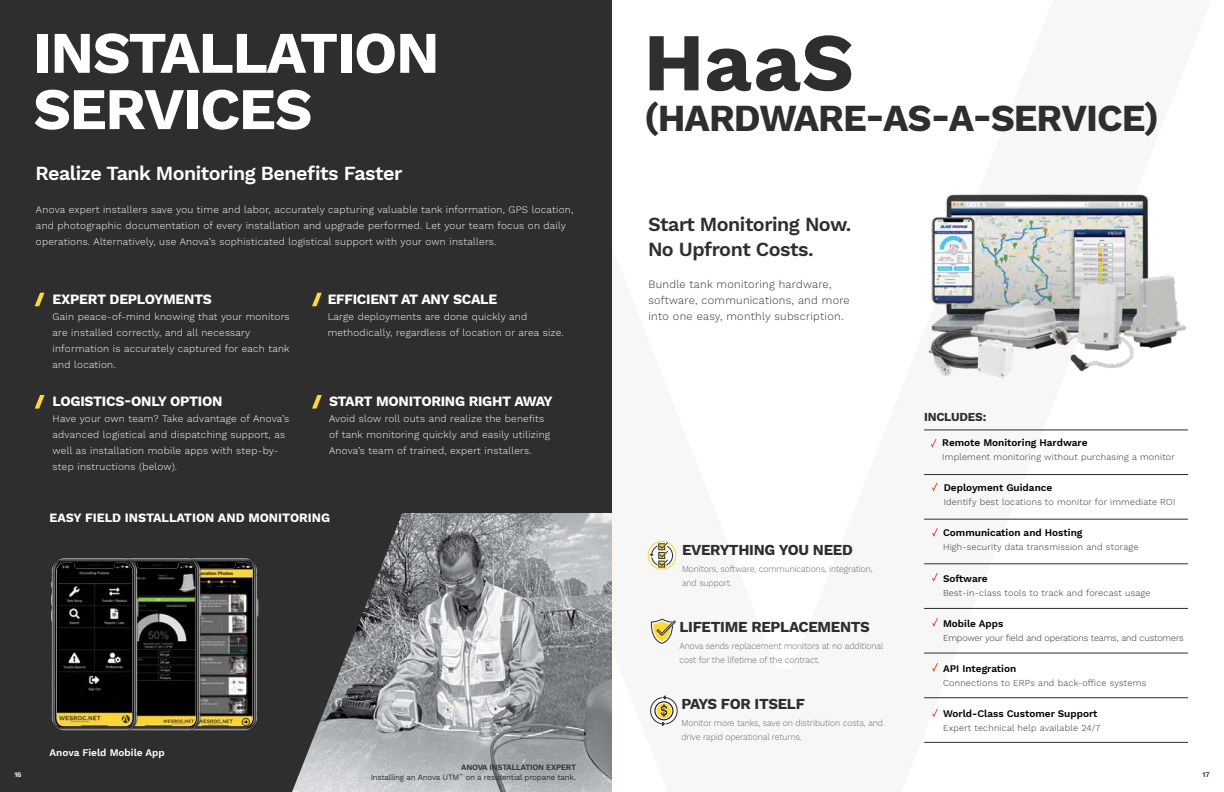
<style>
.page{position:relative;width:1224px;height:792px;background:#fff}
.page>*{position:absolute;margin:0;border:0;box-sizing:border-box;transform-origin:0 0}
.t1{font:700 82.1px "Work Sans";color:#2e2e2f}
.t2{font:700 58.9px/56.3px "Work Sans";letter-spacing:-.025em;color:#fff}
.t3{font:700 37.5px "Work Sans";letter-spacing:-.025em;color:#2e2e2f}
.t4{font:600 19.7px "Work Sans";letter-spacing:-.025em;color:#fff}
.t5{font:600 19.7px/25px "Work Sans";letter-spacing:-.025em;color:#2e2e2f}
.t6{font:700 15px "Work Sans";letter-spacing:-.02em;color:#2e2e2f}
.t7{font:700 14px "Work Sans";letter-spacing:-.02em;color:#fff}
.t8{font:700 12.5px "Work Sans";color:#fff}
.t9{font:700 12px "Work Sans";letter-spacing:-.02em;color:#2e2e2f}
.t10{font:300 11px/16px "Work Sans";letter-spacing:.025em;color:#2e2e2f}
.t11{font:300 10px/16px "Work Sans";letter-spacing:.025em;color:#fff}
.t12{font:600 10px "Work Sans";color:#000}
.t13{font:600 10px "Work Sans";color:#fff}
.t14{font:300 9px "Work Sans";letter-spacing:.025em;color:#2e2e2f}
.t15{font:300 9px/14px "Work Sans";letter-spacing:-.01em;color:#67686b;scale:.95 1}
.t16{font:300 9px "Work Sans";letter-spacing:-.01em;color:#2e2e2f}
.t17{font:8px/10px "Work Sans";letter-spacing:-.03em;color:#2e2e2f;text-align:right}
.t18{font:600 7px "Work Sans";color:#2e2e2f}
.t19{font:600 7px "Work Sans";color:#fff}
.s1{font-weight:600}
</style>
<div class="page">
<div style="left:0;top:0;width:612px;height:792px;background:#2e2e2f"></div>
<img style="left:202px;top:558px;width:57px;height:173px">
<img style="left:138px;top:558px;width:64px;height:173px">
<img style="left:292px;top:513px;width:320px;height:279px">
<img style="left:51px;top:558px;width:87px;height:173px">
<svg style="left:132px;top:563px;width:120px;height:163px;background:#464438"></svg>
<img style="left:57px;top:563px;width:75px;height:163px">
<svg style="left:35px;top:293px;width:10px;height:13px"></svg>
<svg style="left:312px;top:293px;width:10px;height:13px"></svg>
<svg style="left:35px;top:395px;width:10px;height:14px"></svg>
<svg style="left:312px;top:395px;width:10px;height:14px"></svg>
<svg style="left:930px;top:439px;width:7px;height:9px"></svg>
<svg style="left:932px;top:663px;width:6px;height:9px"></svg>
<svg style="left:932px;top:482px;width:6px;height:10px"></svg>
<svg style="left:932px;top:618px;width:6px;height:9px"></svg>
<svg style="left:932px;top:708px;width:6px;height:10px"></svg>
<svg style="left:932px;top:572px;width:6px;height:10px"></svg>
<svg style="left:932px;top:528px;width:6px;height:9px"></svg>
<hr style="left:924px;top:430px;width:264px;height:1px;background:#2e2e2f">
<hr style="left:924px;top:474px;width:264px;height:1px;background:#2e2e2f">
<hr style="left:924px;top:608px;width:264px;height:1px;background:#2e2e2f">
<hr style="left:924px;top:519px;width:264px;height:1px;background:#2e2e2f">
<hr style="left:924px;top:653px;width:264px;height:1px;background:#2e2e2f">
<hr style="left:924px;top:698px;width:264px;height:1px;background:#2e2e2f">
<hr style="left:924px;top:564px;width:264px;height:1px;background:#2e2e2f">
<hr style="left:924px;top:742px;width:264px;height:1px;background:#2e2e2f">
<svg style="left:651px;top:618px;width:25px;height:26px"></svg>
<svg style="left:650px;top:695px;width:28px;height:31px"></svg>
<svg style="left:648px;top:541px;width:28px;height:29px"></svg>
<img style="left:928px;top:194px;width:258px;height:184px">
<h2 class="t2" style="left:33px;top:28px;width:408px">INSTALLATION<br>SERVICES</h2>
<h3 class="t4" style="left:36px;top:162px;width:368px">Realize Tank Monitoring Benefits Faster</h3>
<p class="t11" style="left:36px;top:202px;width:539px">Anova expert installers save you time and labor, accurately capturing valuable tank information, GPS location, and photographic documentation of every installation and upgrade performed. Let your team focus on daily operations. Alternatively, use Anova’s sophisticated logistical support with your own installers.</p>
<h3 class="t7" style="left:53px;top:291px;width:161px">EXPERT DEPLOYMENTS</h3>
<p class="t11" style="left:53px;top:309px;width:239px">Gain peace-of-mind knowing that your monitors are installed correctly, and all necessary information is accurately captured for each tank and location.</p>
<h3 class="t7" style="left:53px;top:393px;width:171px">LOGISTICS-ONLY OPTION</h3>
<p class="t11" style="left:53px;top:411px;width:238px">Have your own team? Take advantage of Anova’s advanced logistical and dispatching support, as well as installation mobile apps with step-by&shy;step instructions (below).</p>
<h3 class="t7" style="left:328px;top:291px;width:171px">EFFICIENT AT ANY SCALE</h3>
<p class="t11" style="left:328px;top:309px;width:238px">Large deployments are done quickly and methodically, regardless of location or area size.</p>
<h3 class="t7" style="left:329px;top:393px;width:225px">START MONITORING RIGHT AWAY</h3>
<p class="t11" style="left:329px;top:411px;width:223px">Avoid slow roll outs and realize the benefits of tank monitoring quickly and easily utilizing<br>Anova’s team of trained, expert installers.</p>
<p class="t8" style="left:50px;top:511px;width:282px">EASY FIELD INSTALLATION AND MONITORING</p>
<p class="t19" style="left:14px;top:771px;width:9px">16</p>
<p class="t13" style="left:50px;top:747px;width:117px">Anova Field Mobile App</p>
<p class="t17" style="left:371px;top:762px;width:207px"><span class="s1">ANOVA INSTALLATION EXPERT<br></span>Installing an Anova UTM<sup>™</sup> on a residential propane tank.</p>
<h1 class="t1" style="left:644px;top:15px;width:212px">HaaS</h1>
<h3 class="t3" style="left:644px;top:97px;width:516px">(HARDWARE-AS-A-SERVICE)</h3>
<h3 class="t5" style="left:648px;top:212px;width:205px">Start Monitoring Now.<br>No Upfront Costs.</h3>
<p class="t10" style="left:648px;top:277px;width:203px">Bundle tank monitoring hardware, software, communications, and more into one easy, monthly subscription.</p>
<h3 class="t6" style="left:682px;top:541px;width:172px">EVERYTHING YOU NEED</h3>
<p class="t15" style="left:682px;top:562px;width:202px">Monitors, software, communications, integration, and support.</p>
<h3 class="t6" style="left:679px;top:618px;width:192px">LIFETIME REPLACEMENTS</h3>
<p class="t15" style="left:679px;top:640px;width:216px">Anova sends replacement monitors at no additional cost for the lifetime of the contract.</p>
<h3 class="t6" style="left:681px;top:695px;width:125px">PAYS FOR ITSELF</h3>
<p class="t15" style="left:681px;top:717px;width:214px">Monitor more tanks, save on distribution costs, and drive rapid operational returns.</p>
<p class="t9" style="left:924px;top:410px;width:64px">INCLUDES:</p>
<p class="t12" style="left:942px;top:437px;width:147px">Remote Monitoring Hardware</p>
<p class="t14" style="left:942px;top:452px;width:234px">Implement monitoring without purchasing a monitor</p>
<p class="t12" style="left:944px;top:482px;width:110px">Deployment Guidance</p>
<p class="t14" style="left:944px;top:497px;width:233px">Identify best locations to monitor for immediate ROI</p>
<p class="t12" style="left:943px;top:527px;width:141px">Communication and Hosting</p>
<p class="t14" style="left:943px;top:542px;width:197px">High-security data transmission and storage</p>
<p class="t12" style="left:943px;top:572px;width:46px">Software</p>
<p class="t14" style="left:943px;top:587px;width:209px">Best-in-class tools to track and forecast usage</p>
<p class="t12" style="left:943px;top:618px;width:62px">Mobile Apps</p>
<p class="t16" style="left:943px;top:632px;width:242px">Empower your field and operations teams, and customers</p>
<p class="t12" style="left:943px;top:663px;width:75px">API Integration</p>
<p class="t14" style="left:943px;top:678px;width:205px">Connections to ERPs and back-office systems</p>
<p class="t12" style="left:943px;top:708px;width:156px">World-Class Customer Support</p>
<p class="t14" style="left:943px;top:723px;width:159px">Expert technical help available 24/7</p>
<p class="t18" style="left:1203px;top:771px;width:9px">17</p>
</div>
